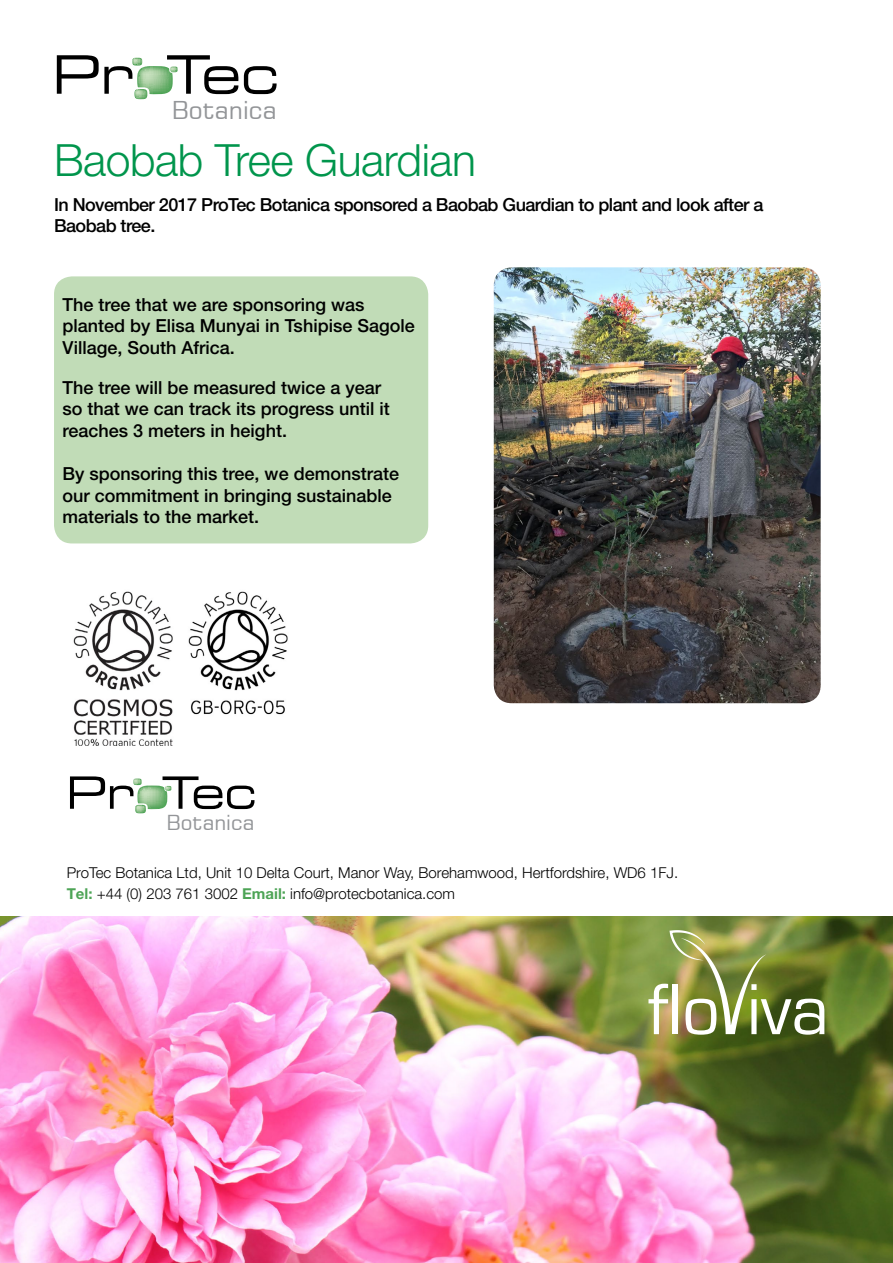
<style>
.page{position:relative;width:893px;height:1263px;background:#fff}
.page>*{position:absolute;margin:0;border:0;box-sizing:border-box;transform-origin:0 0}
.t1{font:75px "Eurostile";color:#fff}
.t2{font:300 44.55px "Helvetica Neue LT Pro";letter-spacing:-.01em;color:#00954c}
.t3{font:24.6px "Square 721 BT";color:#939598}
.t4{font:20.7px "Square 721 BT";color:#939598}
.t5{font:500 18px/21.6px "Helvetica Neue LT Pro";color:#000}
.t6{font:500 18px/21px "Helvetica Neue LT Pro";letter-spacing:-.03em;color:#000}
.t7{font:300 15px/21px "Helvetica Neue LT Pro";color:#000}
.s1{font-weight:700;color:#4da456}
</style>
<div class="page">
<svg style="left:244px;top:66px;width:33px;height:28px"></svg>
<svg style="left:57px;top:55px;width:181px;height:44px"></svg>
<div style="left:54px;top:276px;width:374px;height:267px;background:#c1dcb7;border-radius:18px"></div>
<img style="left:0;top:916px;width:893px;height:347px">
<img style="left:669px;top:930px;width:97px;height:104px">
<img style="left:73px;top:591px;width:215px;height:155px">
<svg style="left:70px;top:776px;width:184px;height:37px"></svg>
<img style="left:494px;top:267px;width:327px;height:436px">
<h3 class="t3" style="left:172px;top:95px;width:106px">Botanica</h3>
<h2 class="t2" style="left:54px;top:133px;width:424px">Baobab Tree Guardian</h2>
<p class="t6" style="left:54px;top:194px;width:711px">In November 2017 ProTec Botanica sponsored a Baobab Guardian to plant and look after a<br>Baobab tree.</p>
<p class="t5" style="left:63px;top:293px;width:354px">The tree that we are sponsoring was planted by Elisa Munyai in Tshipise Sagole<br>Village, South Africa.</p>
<p class="t5" style="left:63px;top:376px;width:329px">The tree will be measured twice a year so that we can track its progress until it reaches 3 meters in height.</p>
<p class="t5" style="left:63px;top:463px;width:338px">By sponsoring this tree, we demonstrate our commitment in bringing sustainable materials to the market.</p>
<p class="t4" style="left:166px;top:809px;width:90px">Botanica</p>
<p class="t7" style="left:67px;top:861px;width:613px">ProTec Botanica Ltd, Unit 10 Delta Court, Manor Way, Borehamwood, Hertfordshire, WD6 1FJ.<br><span class="s1">Tel:</span> +44 (0) 203 761 3002 <span class="s1">Email:</span> info@protecbotanica.com</p>
<h1 class="t1" style="left:648px;top:969px;width:183px">flo iva</h1>
</div>
